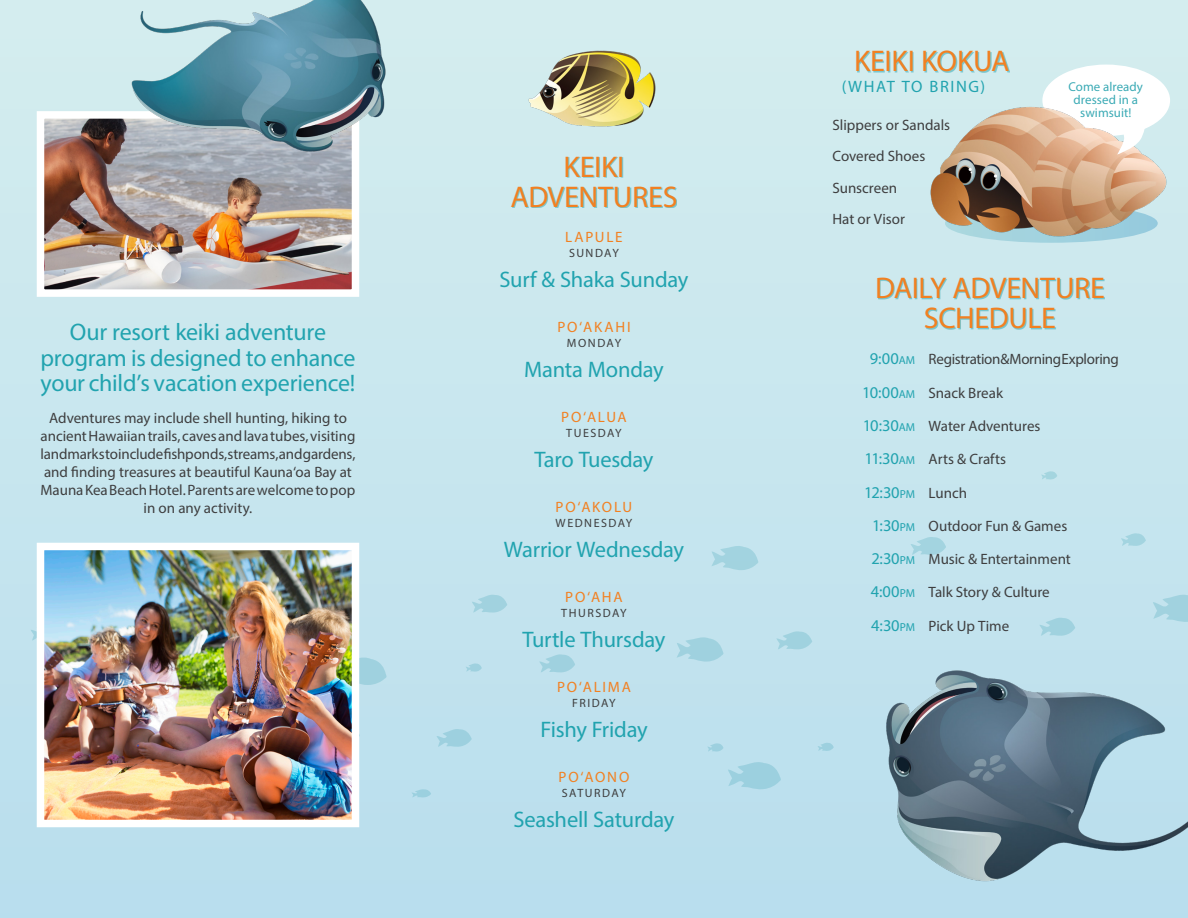
<style>
.page{position:relative;width:1188px;height:918px;background:#fff}
.page>*{position:absolute;margin:0;border:0;box-sizing:border-box;transform-origin:0 0}
.t1{font:30px/30px "Myriad Pro";letter-spacing:-.01em;color:#f28021;text-align:center}
.t2{font:24px/25.5px "Myriad Pro";letter-spacing:-.01em;color:#21a3af;text-align:center}
.t3{font:22.5px "Myriad Pro";letter-spacing:-.01em;color:#21a3af}
.t4{font:16.5px "Myriad Pro";letter-spacing:.045em;color:#21a3af}
.t5{font:15px/18px "Myriad Pro";letter-spacing:-.005em;color:#3e3e3f;text-align:center}
.t6{font:15px "Myriad Pro";letter-spacing:.115em;color:#f28021}
.t7{font:12.9px/12.9px "Myriad Pro";letter-spacing:.005em;color:#3baab5;text-align:center}
.t8{font:12px "Myriad Pro";letter-spacing:.12em;color:#3e3e3f}
.s1{font-size:16.5px;color:#21a3af}
.s2{font-size:11.55px;color:#21a3af}
.s3{font-size:11.55px}
.s4{font-size:15px;color:#3e3e3f}
</style>
<div class="page">
<div style="left:0;top:0;width:1188px;height:918px;background:linear-gradient(to right,#c5e5ee,#c8e6ee)"></div>
<svg style="left:728px;top:762px;width:53px;height:28px"></svg>
<svg style="left:1153px;top:595px;width:35px;height:27px"></svg>
<svg style="left:539px;top:654px;width:36px;height:19px"></svg>
<svg style="left:776px;top:631px;width:36px;height:19px"></svg>
<svg style="left:1121px;top:533px;width:25px;height:13px"></svg>
<svg style="left:677px;top:637px;width:47px;height:25px"></svg>
<svg style="left:711px;top:546px;width:47px;height:24px"></svg>
<svg style="left:411px;top:789px;width:20px;height:9px"></svg>
<svg style="left:436px;top:729px;width:36px;height:18px"></svg>
<svg style="left:31px;top:623px;width:6px;height:18px"></svg>
<svg style="left:359px;top:725px;width:1px;height:19px"></svg>
<svg style="left:466px;top:663px;width:16px;height:9px"></svg>
<svg style="left:707px;top:743px;width:17px;height:9px"></svg>
<svg style="left:818px;top:743px;width:16px;height:8px"></svg>
<svg style="left:1041px;top:471px;width:16px;height:9px"></svg>
<svg style="left:359px;top:657px;width:28px;height:28px"></svg>
<svg style="left:472px;top:595px;width:35px;height:18px"></svg>
<svg style="left:911px;top:537px;width:35px;height:18px"></svg>
<svg style="left:1039px;top:618px;width:36px;height:18px"></svg>
<img style="left:512px;top:27px;width:161px;height:125px">
<img style="left:46px;top:120px;width:304px;height:168px">
<div style="left:37px;top:111px;width:322px;height:186px;border:8px solid #fff"></div>
<div style="left:878px;top:279px;width:227px;height:51px;background:#21a3af;opacity:.5"></div>
<div style="left:857px;top:52px;width:153px;height:21px;background:#21a3af;opacity:.5"></div>
<div style="left:512px;top:157px;width:165px;height:51px;background:#21a3af;opacity:.5"></div>
<div style="left:1042px;top:65px;width:128px;height:71px;background:#fff;border-radius:50%"></div>
<img style="left:46px;top:552px;width:304px;height:266px">
<div style="left:37px;top:543px;width:322px;height:284px;border:8px solid #fff"></div>
<img style="left:898px;top:103px;width:290px;height:142px">
<svg style="left:1117px;top:123px;width:29px;height:32px"></svg>
<img style="left:123px;top:0;width:270px;height:160px">
<img style="left:870px;top:663px;width:318px;height:232px">
<p class="t2" style="left:40px;top:319px;width:316px">Our resort keiki adventure program is designed to enhance your child’s vacation experience!</p>
<p class="t5" style="left:40px;top:408px;width:317px">Adventures may include shell hunting, hiking to ancient Hawaiian trails, caves and lava tubes, visiting landmarks to include fishponds, streams, and gardens, and finding treasures at beautiful Kauna‘oa Bay at Mauna Kea Beach Hotel. Parents are welcome to pop in on any activity.</p>
<p class="t1" style="left:564px;top:151px;width:62px">KEIKI</p>
<p class="t1" style="left:511px;top:181px;width:168px">ADVENTURES</p>
<p class="t6" style="left:565px;top:228px;width:59px">LAPULE</p>
<p class="t8" style="left:569px;top:245px;width:51px">SUNDAY</p>
<p class="t3" style="left:500px;top:265px;width:190px">Surf &amp; Shaka Sunday</p>
<p class="t6" style="left:557px;top:318px;width:75px">PO‘AKAHI</p>
<p class="t8" style="left:567px;top:335px;width:56px">MONDAY</p>
<p class="t3" style="left:524px;top:355px;width:141px">Manta Monday</p>
<p class="t6" style="left:561px;top:408px;width:67px">PO‘ALUA</p>
<p class="t8" style="left:566px;top:425px;width:57px">TUESDAY</p>
<p class="t3" style="left:534px;top:445px;width:121px">Taro Tuesday</p>
<p class="t6" style="left:556px;top:498px;width:78px">PO‘AKOLU</p>
<p class="t8" style="left:556px;top:515px;width:78px">WEDNESDAY</p>
<p class="t3" style="left:504px;top:535px;width:182px">Warrior Wednesday</p>
<p class="t6" style="left:565px;top:588px;width:59px">PO‘AHA</p>
<p class="t8" style="left:561px;top:605px;width:67px">THURSDAY</p>
<p class="t3" style="left:523px;top:625px;width:144px">Turtle Thursday</p>
<p class="t6" style="left:557px;top:678px;width:75px">PO‘ALIMA</p>
<p class="t8" style="left:572px;top:695px;width:45px">FRIDAY</p>
<p class="t3" style="left:540px;top:715px;width:109px">Fishy Friday</p>
<p class="t6" style="left:559px;top:768px;width:72px">PO‘AONO</p>
<p class="t8" style="left:562px;top:785px;width:66px">SATURDAY</p>
<p class="t3" style="left:513px;top:805px;width:163px">Seashell Saturday</p>
<p class="t1" style="left:854px;top:46px;width:157px">KEIKI KOKUA</p>
<p class="t4" style="left:842px;top:76px;width:34px">(WHAT</p>
<p class="t4" style="left:902px;top:76px;width:49px">TO BRING</p>
<p class="t4" style="left:981px;top:76px;width:6px">)</p>
<p class="t5" style="left:832px;top:116px;width:119px">Slippers or Sandals</p>
<p class="t5" style="left:832px;top:147px;width:94px">Covered Shoes</p>
<p class="t5" style="left:832px;top:179px;width:66px">Sunscreen</p>
<p class="t5" style="left:832px;top:210px;width:74px">Hat or Visor</p>
<p class="t7" style="left:1068px;top:80px;width:76px">Come already dressed in a swimsuit!</p>
<p class="t1" style="left:875px;top:273px;width:231px">DAILY ADVENTURE<br>SCHEDULE</p>
<p class="t5" style="left:870px;top:350px;width:251px"><span class="s1">9:00</span><span class="s2">AM</span> Registration &amp; Morning Exploring</p>
<p class="t5" style="left:862px;top:383px;width:142px"><span class="s1">10:00</span><span class="s2">AM</span> Snack Break</p>
<p class="t5" style="left:863px;top:417px;width:179px"><span class="s1">10:30</span><span class="s2">AM</span> Water Adventures</p>
<p class="t5" style="left:865px;top:450px;width:143px"><span class="s1">11:30</span><span class="s2">AM</span> Arts &amp; Crafts</p>
<p class="t4" style="left:864px;top:482px;width:104px">12:30<span class="s3">PM</span> <span class="s4">Lunch</span></p>
<p class="t5" style="left:872px;top:517px;width:197px"><span class="s1">1:30</span><span class="s2">PM</span> Outdoor Fun &amp; Games</p>
<p class="t5" style="left:871px;top:550px;width:201px"><span class="s1">2:30</span><span class="s2">PM</span> Music &amp; Entertainment</p>
<p class="t5" style="left:871px;top:583px;width:181px"><span class="s1">4:00</span><span class="s2">PM</span> Talk Story &amp; Culture</p>
<p class="t5" style="left:871px;top:616px;width:140px"><span class="s1">4:30</span><span class="s2">PM</span> Pick Up Time</p>
</div>
